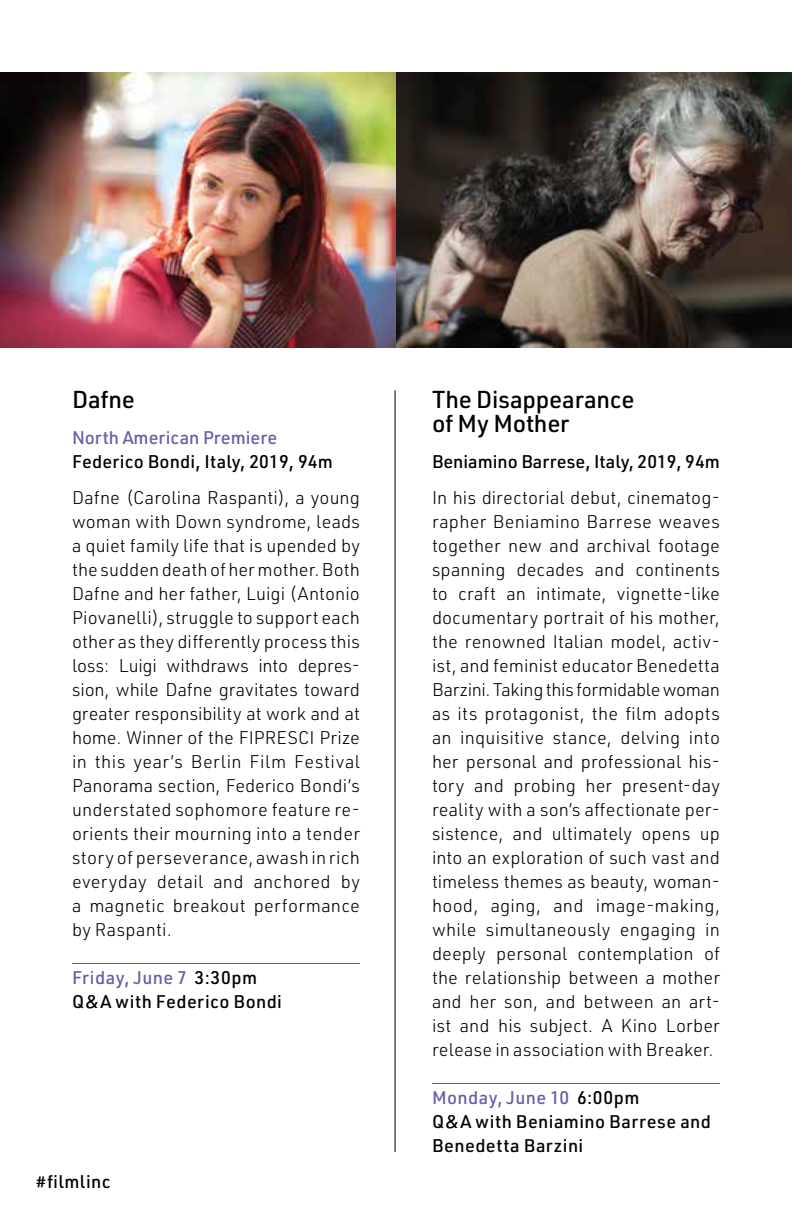
<style>
.page{position:relative;width:792px;height:1224px;background:#fff}
.page>*{position:absolute;margin:0;border:0;box-sizing:border-box;transform-origin:0 0}
.t1{font:500 24px/24px "URWDIN";letter-spacing:-.01em;color:#000}
.t2{font:300 18px/24px "URWDIN";letter-spacing:.015em;color:#000;text-align:justify}
.t3{font:500 18px/24px "URWDIN";letter-spacing:.02em;color:#000}
.t4{font:500 18px "URWDIN";color:#000}
.t5{font:500 18px "URWDIN";color:#645faa}
.s1{color:#645faa}
</style>
<div class="page">
<hr style="left:72px;top:963px;width:288px;height:1px;background:#645faa">
<hr style="left:432px;top:1083px;width:288px;height:1px;background:#645faa">
<img style="left:0;top:72px;width:792px;height:275px">
<hr style="left:395px;top:390px;width:1px;height:762px;background:#000">
<h1 class="t1" style="left:72px;top:387px;width:64px">Dafne</h1>
<p class="t5" style="left:72px;top:426px;width:207px">North American Premiere</p>
<p class="t3" style="left:72px;top:449px;width:262px">Federico Bondi, Italy, 2019, 94m</p>
<p class="t2" style="left:72px;top:485px;width:290px">Dafne (Carolina Raspanti), a young woman with Down syndrome, leads a quiet family life that is upended by the sudden death of her mother. Both Dafne and her father, Luigi (Antonio Piovanelli), struggle to support each other as they differently process this loss: Luigi withdraws into depres&shy;sion, while Dafne gravitates toward greater responsibility at work and at home. Winner of the FIPRESCI Prize in this year’s Berlin Film Festival Panorama section, Federico Bondi’s understated sophomore feature re&shy;orients their mourning into a tender story of perseverance, awash in rich everyday detail and anchored by a magnetic breakout performance by Raspanti.</p>
<p class="t3" style="left:72px;top:965px;width:212px"><span class="s1">Friday, June 7</span> 3:30pm<br>Q&amp;A with Federico Bondi</p>
<p class="t3" style="left:36px;top:1169px;width:76px">#filmlinc</p>
<h1 class="t1" style="left:432px;top:387px;width:204px">The Disappearance of My Mother</h1>
<p class="t4" style="left:432px;top:450px;width:289px">Beniamino Barrese, Italy, 2019, 94m</p>
<p class="t2" style="left:432px;top:485px;width:290px">In his directorial debut, cinematog&shy;rapher Beniamino Barrese weaves together new and archival footage spanning decades and continents to craft an intimate, vignette-like documentary portrait of his mother, the renowned Italian model, activ&shy;ist, and feminist educator Benedetta Barzini. Taking this formidable woman as its protagonist, the film adopts an inquisitive stance, delving into her personal and professional his&shy;tory and probing her present-day reality with a son’s affectionate per&shy;sistence, and ultimately opens up into an exploration of such vast and timeless themes as beauty, woman&shy;hood, aging, and image-making, while simultaneously engaging in deeply personal contemplation of the relationship between a mother and her son, and between an art&shy;ist and his subject. A Kino Lorber release in association with Breaker.</p>
<p class="t3" style="left:432px;top:1085px;width:281px"><span class="s1">Monday, June 10</span> 6:00pm<br>Q&amp;A with Beniamino Barrese and<br>Benedetta Barzini</p>
</div>
